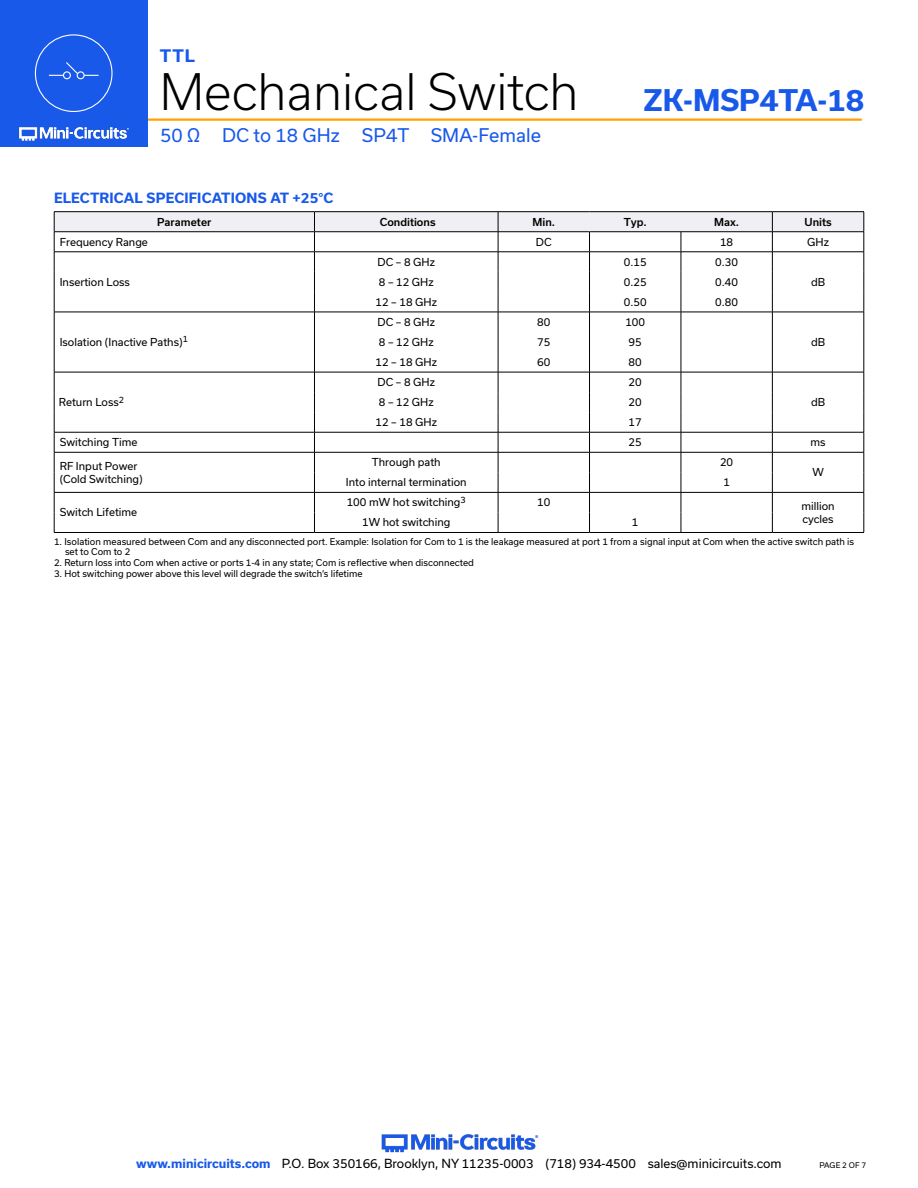
<style>
.page{position:relative;width:918px;height:1188px;background:#fff}
.page>*{position:absolute;margin:0;border:0;box-sizing:border-box;transform-origin:0 0}
.t1{font:300 48px "Usual";color:#000}
.t2{font:700 28.5px "Usual";color:#1859ea}
.t3{font:18px "Usual";color:#1859ea}
.t4{font:700 16.5px "Usual";color:#1859ea}
.Blue_Headers{font:700 13.5px "Usual";letter-spacing:.015em;color:#1859ea}
.t5{font:12px "Usual";color:#000}
.Table_Body_Center{font:10.5px "Usual";color:#000}
.Table_Body_Left_Justified{font:10.5px "Usual";color:#000}
.Table_Header_Center{font:500 10.5px "Usual";color:#000}
.Notes{font:9px/10.8px "Usual";color:#000}
.t6{font:7.5px "Usual";color:#000}
.s1{font-weight:700;color:#1859ea}
</style>
<div class="page">
<hr style="left:129px;top:118px;width:733px;height:3px;background:#ffa300">
<div style="left:0;top:0;width:147px;height:147px;background:#1859ea"></div>
<img style="left:19px;top:126px;width:110px;height:15px">
<img style="left:381px;top:1134px;width:158px;height:19px">
<div style="left:35px;top:34px;width:78px;height:78px;border:1px solid #fff;border-radius:50%"></div>
<div style="left:63px;top:71px;width:8px;height:8px;border:1px solid #fff;border-radius:50%"></div>
<div style="left:77px;top:71px;width:8px;height:8px;border:1px solid #fff;border-radius:50%"></div>
<svg style="left:49px;top:62px;width:50px;height:14px"></svg>
<hr style="left:54px;top:211px;width:260px;height:1px;background:#000">
<hr style="left:314px;top:211px;width:184px;height:1px;background:#000">
<hr style="left:498px;top:211px;width:92px;height:1px;background:#000">
<hr style="left:590px;top:211px;width:91px;height:1px;background:#000">
<hr style="left:681px;top:211px;width:91px;height:1px;background:#000">
<hr style="left:772px;top:211px;width:92px;height:1px;background:#000">
<hr style="left:54px;top:532px;width:260px;height:1px;background:#000">
<hr style="left:314px;top:532px;width:184px;height:1px;background:#000">
<hr style="left:498px;top:532px;width:92px;height:1px;background:#000">
<hr style="left:590px;top:532px;width:91px;height:1px;background:#000">
<hr style="left:681px;top:532px;width:91px;height:1px;background:#000">
<hr style="left:772px;top:532px;width:92px;height:1px;background:#000">
<svg style="left:54px;top:212px;width:811px;height:320px"></svg>
<hr style="left:314px;top:312px;width:184px;height:1px;background:#000">
<hr style="left:314px;top:372px;width:184px;height:1px;background:#000">
<hr style="left:314px;top:432px;width:184px;height:1px;background:#000">
<hr style="left:498px;top:432px;width:92px;height:1px;background:#000">
<h3 class="t4" style="left:160px;top:46px;width:37px">TTL</h3>
<h1 class="t1" style="left:160px;top:64px;width:420px">Mechanical Switch</h1>
<h3 class="t3" style="left:160px;top:125px;width:382px">50 Ω DC to 18 GHz SP4T SMA-Female</h3>
<h2 class="t2" style="left:643px;top:84px;width:222px">ZK-MSP4TA-18</h2>
<p class="Blue_Headers" style="left:54px;top:190px;width:281px">ELECTRICAL SPECIFICATIONS AT +25°C</p>
<p class="Table_Header_Center" style="left:157px;top:216px;width:56px">Parameter</p>
<p class="Table_Header_Center" style="left:380px;top:216px;width:57px">Conditions</p>
<p class="Table_Header_Center" style="left:533px;top:216px;width:24px">Min.</p>
<p class="Table_Header_Center" style="left:624px;top:216px;width:25px">Typ.</p>
<p class="Table_Header_Center" style="left:714px;top:216px;width:26px">Max.</p>
<p class="Table_Header_Center" style="left:805px;top:216px;width:29px">Units</p>
<p class="Table_Body_Left_Justified" style="left:60px;top:236px;width:90px">Frequency Range</p>
<p class="Table_Body_Center" style="left:536px;top:236px;width:17px">DC</p>
<p class="Table_Body_Center" style="left:720px;top:236px;width:15px">18</p>
<p class="Table_Body_Center" style="left:807px;top:236px;width:23px">GHz</p>
<p class="Table_Body_Left_Justified" style="left:60px;top:276px;width:72px">Insertion Loss</p>
<p class="Table_Body_Center" style="left:378px;top:256px;width:59px">DC – 8 GHz</p>
<p class="Table_Body_Center" style="left:624px;top:256px;width:24px">0.15</p>
<p class="Table_Body_Center" style="left:715px;top:256px;width:24px">0.30</p>
<p class="Table_Body_Center" style="left:379px;top:276px;width:56px">8 – 12 GHz</p>
<p class="Table_Body_Center" style="left:624px;top:276px;width:24px">0.25</p>
<p class="Table_Body_Center" style="left:715px;top:276px;width:24px">0.40</p>
<p class="Table_Body_Center" style="left:811px;top:276px;width:16px">dB</p>
<p class="Table_Body_Center" style="left:376px;top:296px;width:63px">12 – 18 GHz</p>
<p class="Table_Body_Center" style="left:624px;top:296px;width:24px">0.50</p>
<p class="Table_Body_Center" style="left:715px;top:296px;width:24px">0.80</p>
<p class="Table_Body_Left_Justified" style="left:60px;top:336px;width:130px">Isolation (Inactive Paths)<sup>1</sup></p>
<p class="Table_Body_Left_Justified" style="left:59px;top:396px;width:67px">Return Loss<sup>2</sup></p>
<p class="Table_Body_Center" style="left:378px;top:316px;width:59px">DC – 8 GHz</p>
<p class="Table_Body_Center" style="left:537px;top:316px;width:15px">80</p>
<p class="Table_Body_Center" style="left:625px;top:316px;width:21px">100</p>
<p class="Table_Body_Center" style="left:379px;top:336px;width:56px">8 – 12 GHz</p>
<p class="Table_Body_Center" style="left:537px;top:336px;width:15px">75</p>
<p class="Table_Body_Center" style="left:629px;top:336px;width:15px">95</p>
<p class="Table_Body_Center" style="left:811px;top:336px;width:16px">dB</p>
<p class="Table_Body_Center" style="left:376px;top:356px;width:63px">12 – 18 GHz</p>
<p class="Table_Body_Center" style="left:537px;top:356px;width:15px">60</p>
<p class="Table_Body_Center" style="left:629px;top:356px;width:15px">80</p>
<p class="Table_Body_Center" style="left:378px;top:376px;width:59px">DC – 8 GHz</p>
<p class="Table_Body_Center" style="left:629px;top:376px;width:15px">20</p>
<p class="Table_Body_Center" style="left:379px;top:396px;width:56px">8 – 12 GHz</p>
<p class="Table_Body_Center" style="left:629px;top:396px;width:15px">20</p>
<p class="Table_Body_Center" style="left:811px;top:396px;width:16px">dB</p>
<p class="Table_Body_Center" style="left:376px;top:416px;width:63px">12 – 18 GHz</p>
<p class="Table_Body_Center" style="left:629px;top:416px;width:15px">17</p>
<p class="Table_Body_Left_Justified" style="left:60px;top:436px;width:79px">Switching Time</p>
<p class="Table_Body_Center" style="left:629px;top:436px;width:15px">25</p>
<p class="Table_Body_Center" style="left:811px;top:436px;width:17px">ms</p>
<p class="Table_Body_Left_Justified" style="left:60px;top:460px;width:79px">RF Input Power</p>
<p class="Table_Body_Left_Justified" style="left:60px;top:473px;width:84px">(Cold Switching)</p>
<p class="Table_Body_Center" style="left:372px;top:456px;width:70px">Through path</p>
<p class="Table_Body_Center" style="left:720px;top:456px;width:15px">20</p>
<p class="Table_Body_Center" style="left:812px;top:466px;width:13px">W</p>
<p class="Table_Body_Center" style="left:346px;top:476px;width:122px">Into internal termination</p>
<p class="Table_Body_Center" style="left:723px;top:476px;width:8px">1</p>
<p class="Table_Body_Center" style="left:347px;top:496px;width:121px">100 mW hot switching<sup>3</sup></p>
<p class="Table_Body_Center" style="left:537px;top:496px;width:15px">10</p>
<p class="Table_Body_Center" style="left:801px;top:500px;width:35px">million</p>
<p class="Table_Body_Center" style="left:803px;top:513px;width:33px">cycles</p>
<p class="Table_Body_Left_Justified" style="left:60px;top:506px;width:79px">Switch Lifetime</p>
<p class="Table_Body_Center" style="left:362px;top:516px;width:90px">1W hot switching</p>
<p class="Table_Body_Center" style="left:632px;top:516px;width:8px">1</p>
<p class="Notes" style="left:65px;top:536px;width:791px;text-indent:-11px">1. Isolation measured between Com and any disconnected port. Example: Isolation for Com to 1 is the leakage measured at port 1 from a signal input at Com when the active switch path is set to Com to 2</p>
<p class="Notes" style="left:54px;top:557px;width:421px">2. Return loss into Com when active or ports 1-4 in any state; Com is reflective when disconnected</p>
<p class="Notes" style="left:54px;top:568px;width:310px">3. Hot switching power above this level will degrade the switch’s lifetime</p>
<h3 class="t5" style="left:136px;top:1157px;width:647px"><span class="s1">www.minicircuits.com</span> P.O. Box 350166, Brooklyn, NY 11235-0003 (718) 934-4500 sales@minicircuits.com</h3>
<p class="t6" style="left:819px;top:1161px;width:48px">PAGE 2 OF 7</p>
</div>
